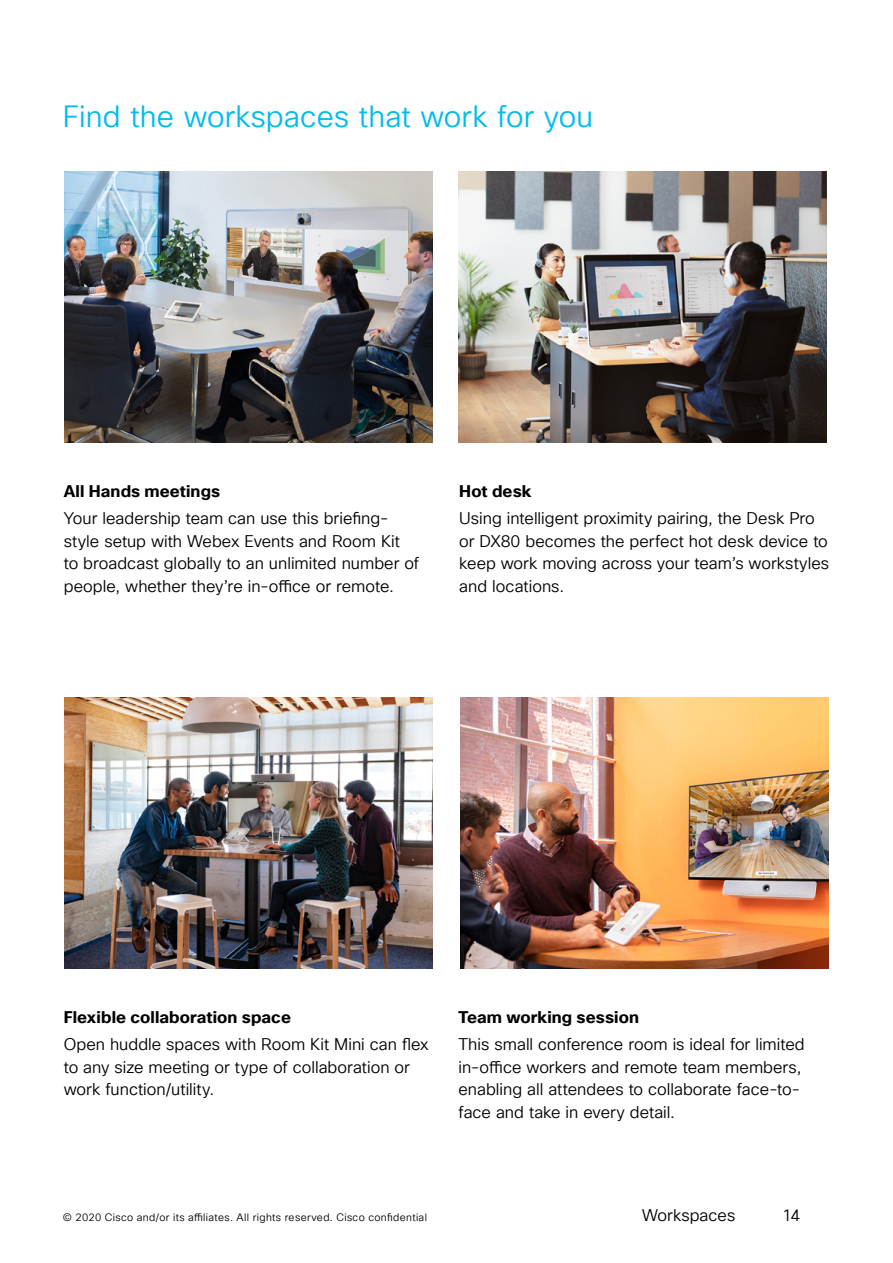
<style>
.page{position:relative;width:893px;height:1263px;background:#fff}
.page>*{position:absolute;margin:0;border:0;box-sizing:border-box;transform-origin:0 0}
.t1{font:30px "Cisco Sans TT Light";letter-spacing:.005em;color:#00bceb}
.t2{font:16.5px/22.5px "Cisco Sans TT Light";color:#000}
.t3{font:700 16.5px "Cisco Sans TT";letter-spacing:.005em;color:#000}
.t4{font:10.5px "Cisco Sans TT Light";letter-spacing:.035em;color:#000}
</style>
<div class="page">
<img style="left:65px;top:171px;width:368px;height:272px">
<img style="left:65px;top:697px;width:368px;height:272px">
<img style="left:460px;top:697px;width:368px;height:272px">
<img style="left:458px;top:171px;width:369px;height:272px">
<h1 class="t1" style="left:63px;top:97px;width:532px">Find the workspaces that work for you</h1>
<p class="t3" style="left:64px;top:480px;width:158px">All Hands meetings</p>
<p class="t2" style="left:64px;top:508px;width:357px">Your leadership team can use this briefing&shy;style setup with Webex Events and Room Kit<br>to broadcast globally to an unlimited number of people, whether they’re in-office or remote.</p>
<p class="t3" style="left:459px;top:480px;width:74px">Hot desk</p>
<p class="t2" style="left:459px;top:508px;width:371px">Using intelligent proximity pairing, the Desk Pro or DX80 becomes the perfect hot desk device to keep work moving across your team’s workstyles and locations.</p>
<p class="t3" style="left:64px;top:1006px;width:229px">Flexible collaboration space</p>
<p class="t2" style="left:64px;top:1034px;width:367px">Open huddle spaces with Room Kit Mini can flex to any size meeting or type of collaboration or work function/utility.</p>
<p class="t3" style="left:458px;top:1006px;width:182px">Team working session</p>
<p class="t2" style="left:458px;top:1034px;width:348px">This small conference room is ideal for limited in-office workers and remote team members, enabling all attendees to collaborate face-to&shy;face and take in every detail.</p>
<p class="t4" style="left:63px;top:1210px;width:365px">© 2020 Cisco and/or its affiliates. All rights reserved. Cisco confidential</p>
<p class="t2" style="left:642px;top:1204px;width:95px">Workspaces</p>
<p class="t2" style="left:782px;top:1204px;width:20px">14</p>
</div>
